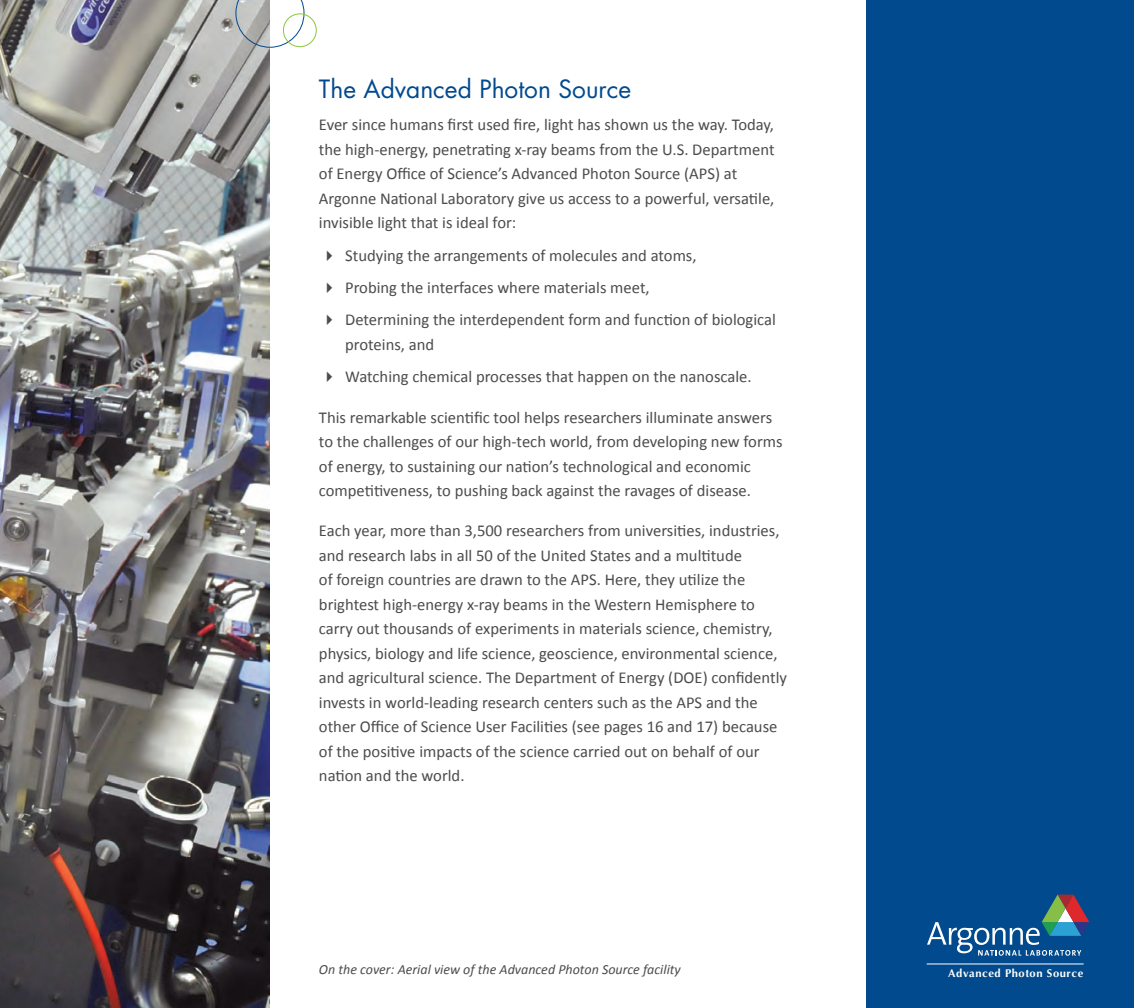
<style>
.page{position:relative;width:1134px;height:1008px;background:#fff}
.page>*{position:absolute;margin:0;border:0;box-sizing:border-box;transform-origin:0 0}
.heading{font:24.5px "Futura";color:#004a8d}
.body{font:16.62px/24.5px "Calibri";color:#4b4c4d}
.bullet_list{font:16.62px/24.5px "Calibri";color:#4b4c4d}
.bullets{font:16.62px/24.5px "Calibri";color:#4b4c4d}
.bullet_last{font:16.62px "Calibri";color:#4b4c4d}
.t1{font:italic 14px "Calibri";color:#4b4c4d}
.t2{font:700 11.2px "Optima";letter-spacing:.05em;color:#fff}
</style>
<div class="page">
<img style="left:0;top:0;width:270px;height:1008px">
<svg style="left:235px;top:0;width:69px;height:48px"></svg>
<div style="left:283px;top:13px;width:34px;height:34px;border:1px solid #8bc63e;border-radius:50%"></div>
<div style="left:866px;top:0;width:268px;height:1008px;background:#004a8d"></div>
<svg style="left:927px;top:895px;width:162px;height:61px"></svg>
<hr style="left:927px;top:964px;width:157px;height:1px;background:#fff">
<p class="heading" style="left:319px;top:72px;width:314px">The Advanced Photon Source</p>
<p class="bullet_list" style="left:319px;top:112px;width:457px">Ever since humans first used fire, light has shown us the way. Today, the high-energy, penetrating x-ray beams from the U.S. Department of Energy Office of Science’s Advanced Photon Source (APS) at Argonne National Laboratory give us access to a powerful, versatile, invisible light that is ideal for:</p>
<p class="bullets" style="left:345px;top:242px;width:353px">Studying the arrangements of molecules and atoms,</p>
<p class="bullets" style="left:345px;top:275px;width:306px">Probing the interfaces where materials meet,</p>
<p class="bullets" style="left:345px;top:307px;width:432px">Determining the interdependent form and function of biological proteins, and</p>
<p class="bullet_last" style="left:345px;top:366px;width:408px">Watching chemical processes that happen on the nanoscale.</p>
<p class="body" style="left:319px;top:404px;width:465px">This remarkable scientific tool helps researchers illuminate answers to the challenges of our high-tech world, from developing new forms of energy, to sustaining our nation’s technological and economic competitiveness, to pushing back against the ravages of disease.</p>
<p class="body" style="left:319px;top:518px;width:470px">Each year, more than 3,500 researchers from universities, industries, and research labs in all 50 of the United States and a multitude<br>of foreign countries are drawn to the APS. Here, they utilize the brightest high-energy x-ray beams in the Western Hemisphere to carry out thousands of experiments in materials science, chemistry, physics, biology and life science, geoscience, environmental science, and agricultural science. The Department of Energy (DOE) confidently invests in world-leading research centers such as the APS and the other Office of Science User Facilities (see pages 16 and 17) because of the positive impacts of the science carried out on behalf of our nation and the world.</p>
<p class="t1" style="left:319px;top:961px;width:363px">On the cover: Aerial view of the Advanced Photon Source facility</p>
<p class="t2" style="left:948px;top:967px;width:137px">Advanced Photon Source</p>
</div>
